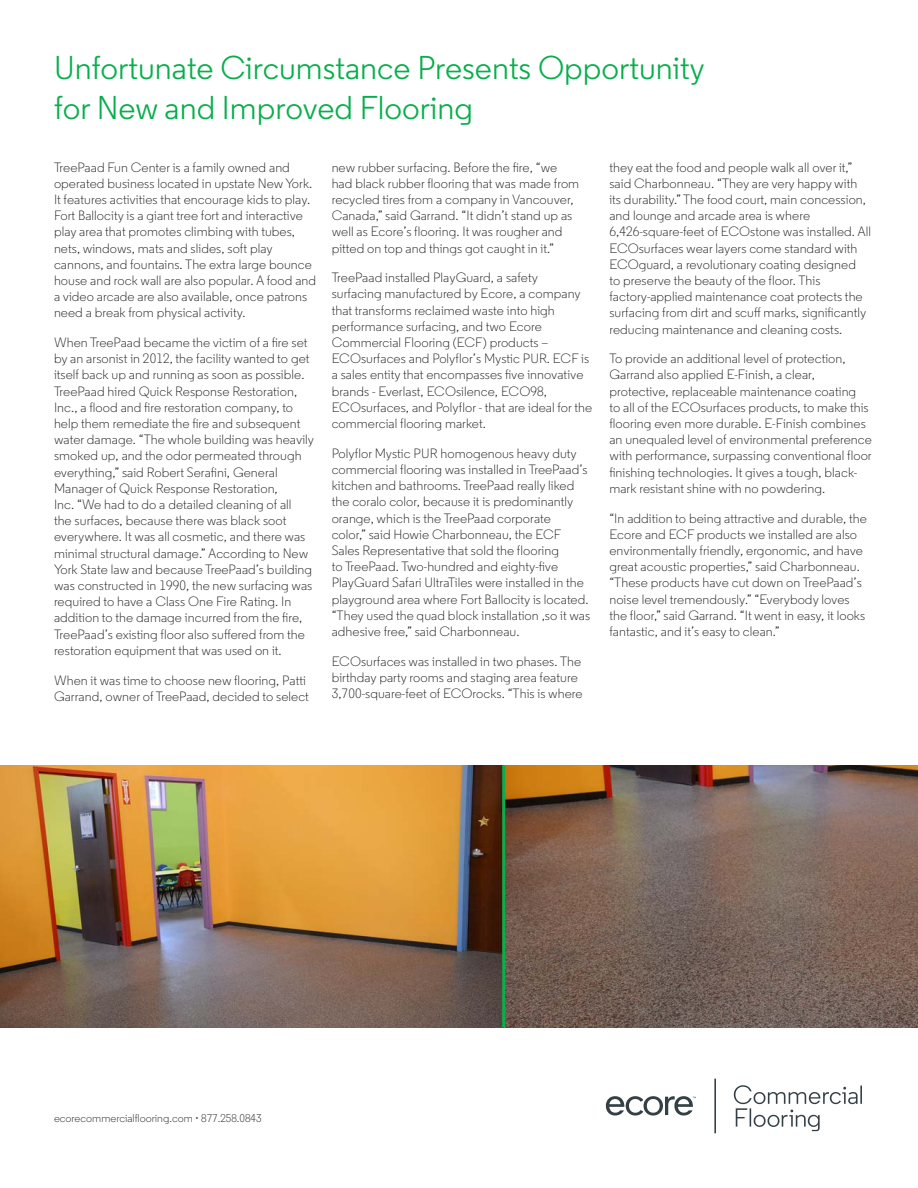
<style>
.page{position:relative;width:918px;height:1188px;background:#fff}
.page>*{position:absolute;margin:0;border:0;box-sizing:border-box;transform-origin:0 0}
.t1{font:33px/39.6px "Regular";color:#08ae4c}
.t2{font:300 13.5px/16.2px "Regular";letter-spacing:.005em;color:#231f20}
.t3{font:300 11.25px "Regular";color:#231f20}
</style>
<div class="page">
<svg style="left:605px;top:1078px;width:257px;height:56px"></svg>
<img style="left:1px;top:765px;width:501px;height:262px">
<img style="left:505px;top:765px;width:413px;height:262px">
<hr style="left:502px;top:765px;width:3px;height:262px;background:#0cae4c">
<p class="t1" style="left:54px;top:48px;width:652px">Unfortunate Circumstance Presents Opportunity for New and Improved Flooring</p>
<p class="t2" style="left:54px;top:159px;width:264px">TreePaad Fun Center is a family owned and operated business located in upstate New York.<br>It features activities that encourage kids to play.<br>Fort Ballocity is a giant tree fort and interactive play area that promotes climbing with tubes, nets, windows, mats and slides, soft play cannons, and fountains. The extra large bounce house and rock wall are also popular. A food and a video arcade are also available, once patrons need a break from physical activity.</p>
<p class="t2" style="left:54px;top:334px;width:262px">When TreePaad became the victim of a fire set by an arsonist in 2012, the facility wanted to get itself back up and running as soon as possible.<br>TreePaad hired Quick Response Restoration, Inc., a flood and fire restoration company, to help them remediate the fire and subsequent water damage. “The whole building was heavily smoked up, and the odor permeated through everything,” said Robert Serafini, General Manager of Quick Response Restoration,<br>Inc. “We had to do a detailed cleaning of all<br>the surfaces, because there was black soot everywhere. It was all cosmetic, and there was minimal structural damage.” According to New York State law and because TreePaad’s building was constructed in 1990, the new surfacing was required to have a Class One Fire Rating. In addition to the damage incurred from the fire, TreePaad’s existing floor also suffered from the restoration equipment that was used on it.</p>
<p class="t2" style="left:54px;top:672px;width:256px">When it was time to choose new flooring, Patti<br>Garrand, owner of TreePaad, decided to select</p>
<p class="t2" style="left:332px;top:159px;width:249px">new rubber surfacing. Before the fire, “we had black rubber flooring that was made from recycled tires from a company in Vancouver, Canada,” said Garrand. “It didn’t stand up as well as Ecore’s flooring. It was rougher and pitted on top and things got caught in it.”</p>
<p class="t2" style="left:332px;top:270px;width:262px">TreePaad installed PlayGuard, a safety<br>surfacing manufactured by Ecore, a company that transforms reclaimed waste into high performance surfacing, and two Ecore Commercial Flooring (ECF) products – ECOsurfaces and Polyflor’s Mystic PUR. ECF is a sales entity that encompasses five innovative brands - Everlast, ECOsilence, ECO98, ECOsurfaces, and Polyflor - that are ideal for the commercial flooring market.</p>
<p class="t2" style="left:332px;top:445px;width:260px">Polyflor Mystic PUR homogenous heavy duty commercial flooring was installed in TreePaad’s kitchen and bathrooms. TreePaad really liked the coralo color, because it is predominantly orange, which is the TreePaad corporate<br>color,” said Howie Charbonneau, the ECF Sales Representative that sold the flooring<br>to TreePaad. Two-hundred and eighty-five PlayGuard Safari UltraTiles were installed in the playground area where Fort Ballocity is located. “They used the quad block installation ,so it was adhesive free,” said Charbonneau.</p>
<p class="t2" style="left:332px;top:653px;width:252px">ECOsurfaces was installed in two phases. The birthday party rooms and staging area feature<br>3,700-square-feet of ECOrocks. “This is where</p>
<p class="t2" style="left:609px;top:159px;width:263px">they eat the food and people walk all over it,” said Charbonneau. “They are very happy with its durability.” The food court, main concession, and lounge and arcade area is where 6,426-square-feet of ECOstone was installed. All ECOsurfaces wear layers come standard with ECOguard, a revolutionary coating designed<br>to preserve the beauty of the floor. This factory-applied maintenance coat protects the surfacing from dirt and scuff marks, significantly reducing maintenance and cleaning costs.</p>
<p class="t2" style="left:609px;top:351px;width:264px">To provide an additional level of protection, Garrand also applied E-Finish, a clear, protective, replaceable maintenance coating<br>to all of the ECOsurfaces products, to make this flooring even more durable. E-Finish combines an unequaled level of environmental preference with performance, surpassing conventional floor finishing technologies. It gives a tough, black&shy;mark resistant shine with no powdering.</p>
<p class="t2" style="left:609px;top:510px;width:259px">“In addition to being attractive and durable, the Ecore and ECF products we installed are also environmentally friendly, ergonomic, and have great acoustic properties,” said Charbonneau. “These products have cut down on TreePaad’s noise level tremendously.” “Everybody loves the floor,” said Garrand. “It went in easy, it looks fantastic, and it’s easy to clean.”</p>
<p class="t3" style="left:54px;top:1111px;width:209px">ecorecommercialflooring.com • 877.258.0843</p>
</div>
